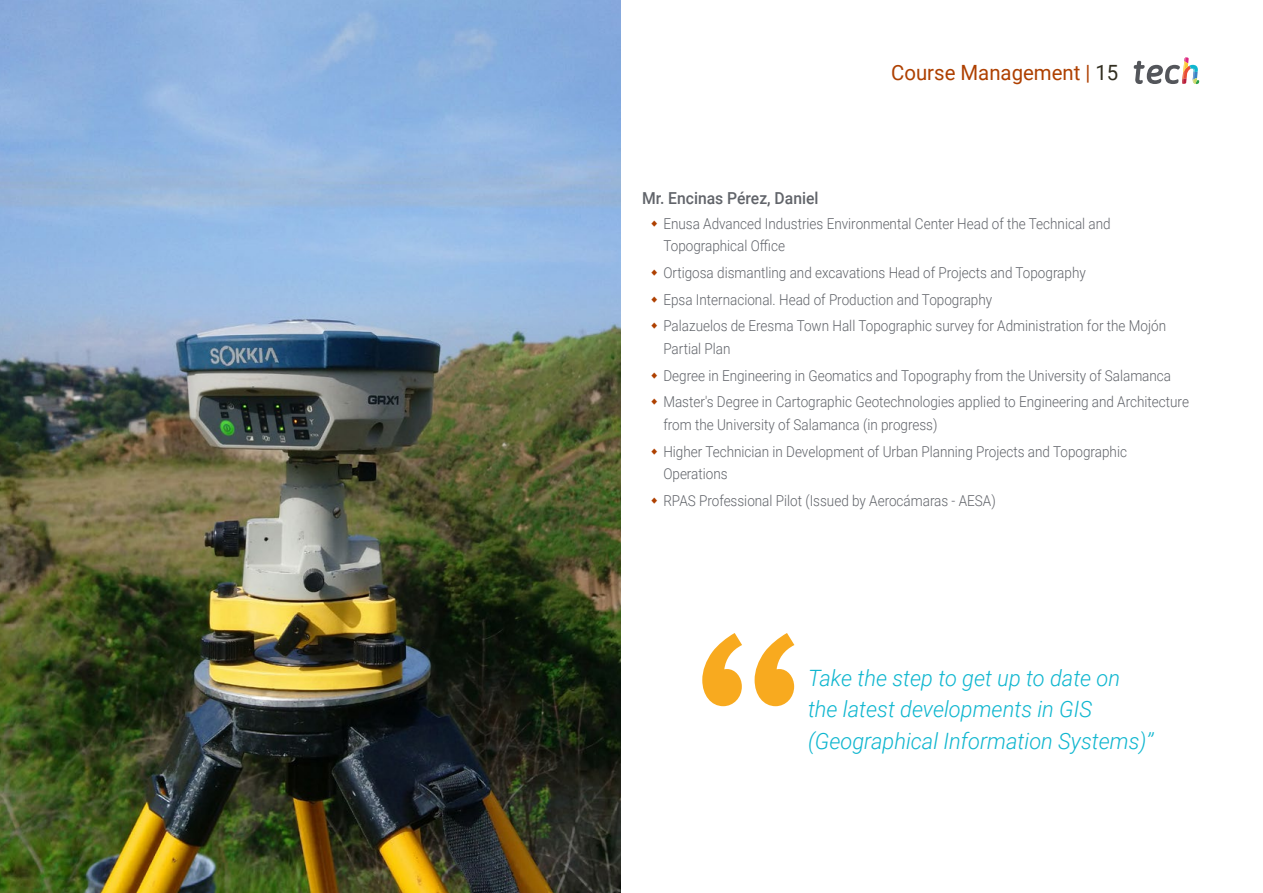
<style>
.page{position:relative;width:1263px;height:893px;background:#fff}
.page>*{position:absolute;margin:0;border:0;box-sizing:border-box;transform-origin:0 0}
.t1{font:italic 300 22.5px/31.5px "Roboto";color:#0fb6cf}
.t2{font:21px "Roboto";color:#ae4000}
.t3{font:500 16.5px "Roboto";color:#61646a;scale:.95 1}
.t4{font:300 15px/26.7px "Roboto";color:#61646a;scale:.9 1}
.s1{color:#312e20}
</style>
<div class="page">
<svg style="left:1134px;top:57px;width:65px;height:27px"></svg>
<img style="left:0;top:0;width:621px;height:893px">
<svg style="left:702px;top:633px;width:92px;height:73px"></svg>
<h2 class="t2" style="left:891px;top:57px;width:229px">Course Management | <span class="s1">15</span></h2>
<p class="t3" style="left:642px;top:187px;width:187px">Mr. Encinas Pérez, Daniel</p>
<p class="t4" style="left:663px;top:211px;width:498px;line-height:22.5px">Enusa Advanced Industries Environmental Center Head of the Technical and<br>Topographical Office</p>
<p class="t4" style="left:663px;top:259px;width:560px">Ortigosa dismantling and excavations Head of Projects and Topography<br>Epsa Internacional. Head of Production and Topography<br>Palazuelos de Eresma Town Hall Topographic survey for Administration for the Mojón</p>
<p class="t4" style="left:663px;top:335px;width:585px">Partial Plan<br>Degree in Engineering in Geomatics and Topography from the University of Salamanca<br>Master's Degree in Cartographic Geotechnologies applied to Engineering and Architecture</p>
<p class="t4" style="left:663px;top:411px;width:517px">from the University of Salamanca (in progress)<br>Higher Technician in Development of Urban Planning Projects and Topographic</p>
<p class="t4" style="left:663px;top:460px;width:371px">Operations<br>RPAS Professional Pilot (Issued by Aerocámaras - AESA)</p>
<h1 class="t1" style="left:808px;top:661px;width:347px">Take the step to get up to date on the latest developments in GIS (Geographical Information Systems)’’</h1>
</div>
